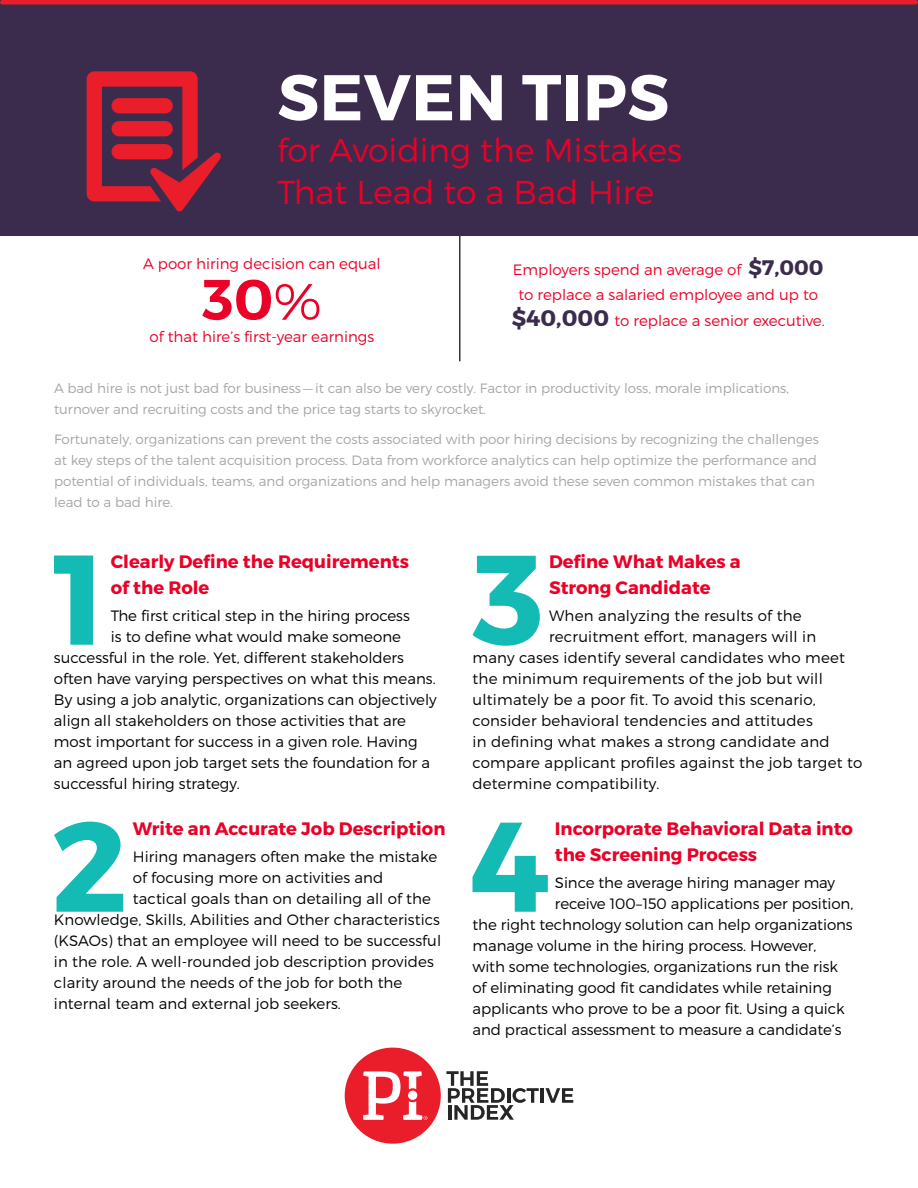
<style>
.page{position:relative;width:918px;height:1188px;background:#fff}
.page>*{position:absolute;margin:0;border:0;box-sizing:border-box;transform-origin:0 0}
.t1{font:700 127.35px "Montserrat";color:#14bab4}
.t2{font:700 64.5px "Montserrat";letter-spacing:.01em;color:#fff}
.t3{font:600 57px "Montserrat";color:#eb0027}
.t4{font:300 33px/42px "Montserrat";color:#eb0027}
.t5{font:700 18px/25.5px "Montserrat";color:#eb0027}
.t6{font:300 15px "Montserrat";color:#000}
.t7{font:300 15px/25.5px "Montserrat";color:#eb0027;text-align:center}
.t8{font:300 13.5px/21px "Montserrat";color:#a6a6a6}
.s1{font-weight:300;font-size:51px}
.s2{font-weight:700;font-size:21px;color:#3b2c4d}
.s3{font-weight:700;font-size:22.5px;color:#3b2c4d}
</style>
<div class="page">
<div style="left:0;top:0;width:918px;height:236px;background:#3b2c4d"></div>
<hr style="left:2px;top:0;width:914px;height:4px;background:#ea1d2c">
<svg style="left:87px;top:71px;width:134px;height:140px"></svg>
<div style="left:112px;top:98px;width:61px;height:15px;background:#ea1d2b;border-radius:8px"></div>
<div style="left:112px;top:121px;width:61px;height:15px;background:#ea1d2b;border-radius:8px"></div>
<div style="left:112px;top:144px;width:61px;height:15px;background:#ea1d2b;border-radius:8px"></div>
<hr style="left:459px;top:234px;width:1px;height:127px;background:#3b2c4d">
<div style="left:345px;top:1048px;width:96px;height:96px;background:#ea1d2b;border-radius:50%"></div>
<hr style="left:541px;top:1088px;width:3px;height:15px;background:#262626">
<svg style="left:545px;top:1088px;width:28px;height:15px"></svg>
<svg style="left:446px;top:1071px;width:93px;height:49px"></svg>
<svg style="left:363px;top:1071px;width:64px;height:49px"></svg>
<h2 class="t2" style="left:278px;top:57px;width:393px">SEVEN TIPS</h2>
<h3 class="t4" style="left:277px;top:129px;width:406px">for Avoiding the Mistakes<br>That Lead to a Bad Hire</h3>
<p class="t7" style="left:143px;top:250px;width:239px">A poor hiring decision can equal</p>
<h3 class="t3" style="left:202px;top:264px;width:121px">30<span class="s1">%</span></h3>
<p class="t7" style="left:149px;top:324px;width:226px">of that hire’s first-year earnings</p>
<p class="t7" style="left:512px;top:256px;width:315px">Employers spend an average of <span class="s2">$7,000 </span>to replace a salaried employee and up to <span class="s3">$40,000</span> to replace a senior executive.</p>
<p class="t8" style="left:54px;top:377px;width:737px">A bad hire is not just bad for business — it can also be very costly. Factor in productivity loss, morale implications, turnover and recruiting costs and the price tag starts to skyrocket.</p>
<p class="t8" style="left:54px;top:428px;width:766px">Fortunately, organizations can prevent the costs associated with poor hiring decisions by recognizing the challenges at key steps of the talent acquisition process. Data from workforce analytics can help optimize the performance and potential of individuals, teams, and organizations and help managers avoid these seven common mistakes that can lead to a bad hire.</p>
<h1 class="t1" style="left:53px;top:521px;width:54px">1</h1>
<p class="t5" style="left:111px;top:549px;width:300px">Clearly Define the Requirements of the Role</p>
<p class="t6" style="left:111px;top:606px;width:301px">The first critical step in the hiring process</p>
<p class="t6" style="left:111px;top:627px;width:292px">is to define what would make someone</p>
<p class="t6" style="left:54px;top:648px;width:351px">successful in the role. Yet, different stakeholders</p>
<p class="t6" style="left:54px;top:669px;width:383px">often have varying perspectives on what this means.</p>
<p class="t6" style="left:54px;top:690px;width:384px">By using a job analytic, organizations can objectively</p>
<p class="t6" style="left:54px;top:711px;width:354px">align all stakeholders on those activities that are</p>
<p class="t6" style="left:54px;top:732px;width:365px">most important for success in a given role. Having</p>
<p class="t6" style="left:54px;top:753px;width:378px">an agreed upon job target sets the foundation for a</p>
<p class="t6" style="left:54px;top:774px;width:187px">successful hiring strategy.</p>
<h1 class="t1" style="left:51px;top:788px;width:78px">2</h1>
<p class="t5" style="left:133px;top:816px;width:314px">Write an Accurate Job Description</p>
<p class="t6" style="left:133px;top:848px;width:306px">Hiring managers often make the mistake</p>
<p class="t6" style="left:133px;top:869px;width:252px">of focusing more on activities and</p>
<p class="t6" style="left:133px;top:890px;width:300px">tactical goals than on detailing all of the</p>
<p class="t6" style="left:54px;top:911px;width:388px">Knowledge, Skills, Abilities and Other characteristics</p>
<p class="t6" style="left:54px;top:932px;width:389px">(KSAOs) that an employee will need to be successful</p>
<p class="t6" style="left:54px;top:953px;width:381px">in the role. A well-rounded job description provides</p>
<p class="t6" style="left:54px;top:974px;width:350px">clarity around the needs of the job for both the</p>
<p class="t6" style="left:54px;top:995px;width:288px">internal team and external job seekers.</p>
<h1 class="t1" style="left:473px;top:521px;width:73px">3</h1>
<p class="t5" style="left:549px;top:549px;width:193px">Define What Makes a<br>Strong Candidate</p>
<p class="t6" style="left:549px;top:606px;width:254px">When analyzing the results of the</p>
<p class="t6" style="left:549px;top:627px;width:269px">recruitment effort, managers will in</p>
<p class="t6" style="left:473px;top:648px;width:374px">many cases identify several candidates who meet</p>
<p class="t6" style="left:473px;top:669px;width:352px">the minimum requirements of the job but will</p>
<p class="t6" style="left:473px;top:690px;width:345px">ultimately be a poor fit. To avoid this scenario,</p>
<p class="t6" style="left:473px;top:711px;width:342px">consider behavioral tendencies and attitudes</p>
<p class="t6" style="left:473px;top:732px;width:359px">in defining what makes a strong candidate and</p>
<p class="t6" style="left:473px;top:753px;width:391px">compare applicant profiles against the job target to</p>
<p class="t6" style="left:473px;top:774px;width:188px">determine compatibility.</p>
<h1 class="t1" style="left:469px;top:788px;width:82px">4</h1>
<p class="t5" style="left:555px;top:816px;width:300px">Incorporate Behavioral Data into the Screening Process</p>
<p class="t6" style="left:555px;top:873px;width:282px">Since the average hiring manager may</p>
<p class="t6" style="left:555px;top:894px;width:300px">receive 100–150 applications per position,</p>
<p class="t6" style="left:473px;top:915px;width:382px">the right technology solution can help organizations</p>
<p class="t6" style="left:473px;top:936px;width:345px">manage volume in the hiring process. However,</p>
<p class="t6" style="left:473px;top:957px;width:367px">with some technologies, organizations run the risk</p>
<p class="t6" style="left:473px;top:978px;width:361px">of eliminating good fit candidates while retaining</p>
<p class="t6" style="left:473px;top:999px;width:374px">applicants who prove to be a poor fit. Using a quick</p>
<p class="t6" style="left:473px;top:1020px;width:371px">and practical assessment to measure a candidate’s</p>
</div>
